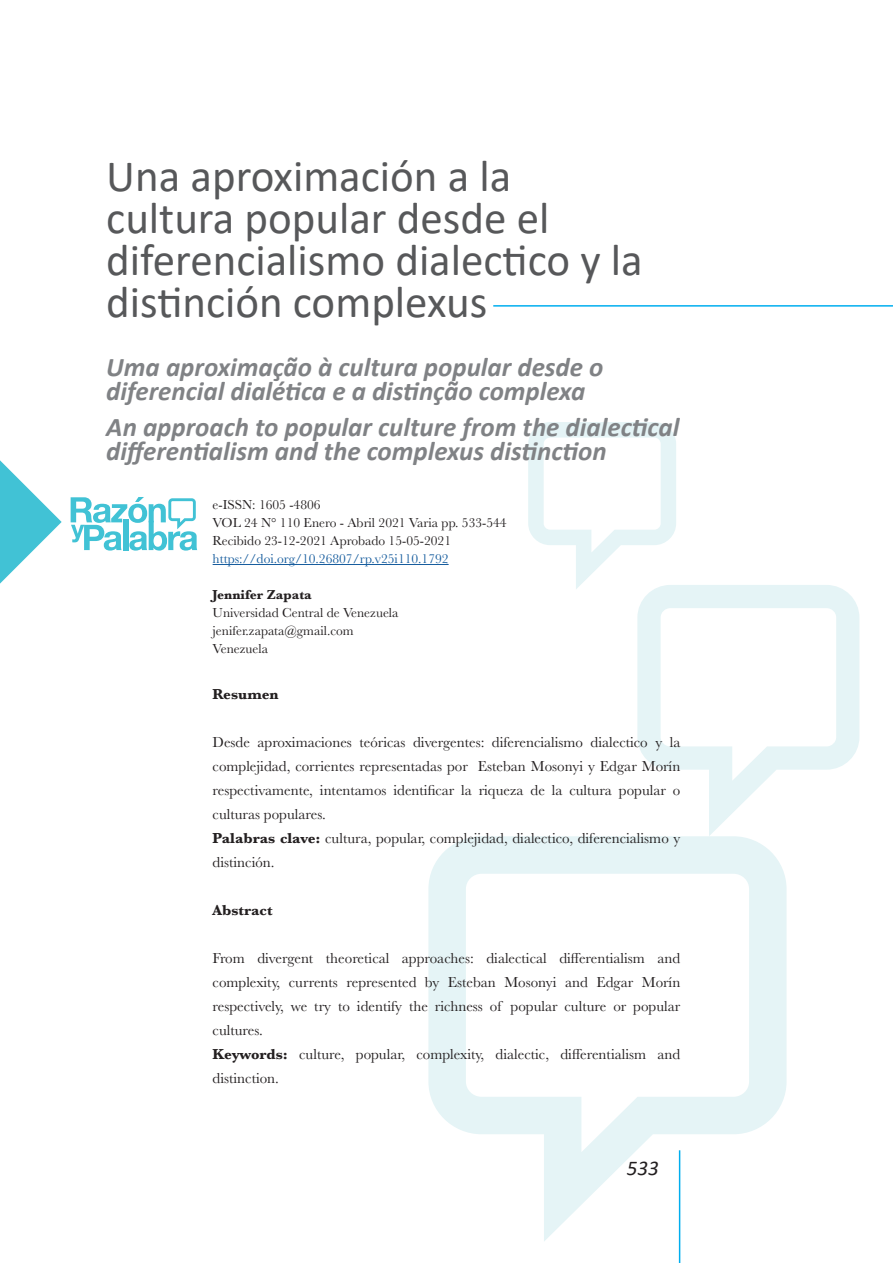
<style>
.page{position:relative;width:893px;height:1263px;background:#fff}
.page>*{position:absolute;margin:0;border:0;box-sizing:border-box;transform-origin:0 0}
.t1{font:45px/42px "Calibri";color:#57585a}
.t2{font:italic 700 27px/24px "Calibri";color:#808285}
.t3{font:italic 21px "Calibri";color:#231f20}
.Resumen{font:15px/24px "Baskerville";color:#231f20;text-align:justify}
.Resumen-2{font:700 15px "Baskerville";color:#231f20}
.t4{font:13.5px "Baskerville";color:#231f20}
.t5{font:13.5px "Baskerville";color:#175d9e}
.t6{font:700 13.5px "Baskerville";color:#231f20}
.s1{font-weight:700}
</style>
<div class="page">
<hr style="left:679px;top:1150px;width:1px;height:113px;background:#00aeef">
<svg style="left:428px;top:836px;width:358px;height:406px"></svg>
<svg style="left:637px;top:585px;width:222px;height:251px"></svg>
<svg style="left:528px;top:422px;width:148px;height:167px"></svg>
<hr style="left:213px;top:564px;width:236px;height:1px;background:#175d9e">
<svg style="left:71px;top:497px;width:126px;height:54px"></svg>
<svg style="left:0;top:460px;width:62px;height:124px"></svg>
<hr style="left:493px;top:305px;width:400px;height:2px;background:#00aeef">
<h1 class="t1" style="left:106px;top:154px;width:538px">Una aproximación a la cultura popular desde el diferencialismo dialectico y la distinción complexus</h1>
<h2 class="t2" style="left:106px;top:354px;width:499px">Uma aproximação à cultura popular desde o diferencial dialética e a distinção complexa</h2>
<h2 class="t2" style="left:106px;top:414px;width:575px">An approach to popular culture from the dialectical differentialism and the complexus distinction</h2>
<h5 class="t4" style="left:213px;top:496px;width:110px">e-ISSN: 1605 -4806</h5>
<h5 class="t4" style="left:213px;top:514px;width:296px">VOL 24 N° 110 Enero - Abril 2021 Varia pp. 533-544</h5>
<h5 class="t4" style="left:213px;top:532px;width:240px">Recibido 23-12-2021 Aprobado 15-05-2021</h5>
<h5 class="t5" style="left:213px;top:550px;width:237px">https://doi.org/10.26807/rp.v25i110.1792</h5>
<h5 class="t6" style="left:213px;top:585px;width:101px">Jennifer Zapata</h5>
<h5 class="t4" style="left:213px;top:604px;width:187px">Universidad Central de Venezuela</h5>
<h5 class="t4" style="left:213px;top:622px;width:143px">jenifer.zapata@gmail.com</h5>
<h5 class="t4" style="left:213px;top:640px;width:57px">Venezuela</h5>
<p class="Resumen-2" style="left:213px;top:683px;width:67px">Resumen</p>
<p class="Resumen" style="left:213px;top:730px;width:469px">Desde aproximaciones teóricas divergentes: diferencialismo dialectico y la complejidad, corrientes representadas por Esteban Mosonyi y Edgar Morín respectivamente, intentamos identificar la riqueza de la cultura popular o culturas populares.</p>
<p class="Resumen" style="left:213px;top:826px;width:469px"><span class="s1">Palabras clave:</span> cultura, popular, complejidad, dialectico, diferencialismo y distinción.</p>
<p class="Resumen-2" style="left:213px;top:899px;width:61px">Abstract</p>
<p class="Resumen" style="left:213px;top:946px;width:469px">From divergent theoretical approaches: dialectical differentialism and complexity, currents represented by Esteban Mosonyi and Edgar Morín respectively, we try to identify the richness of popular culture or popular cultures.</p>
<p class="Resumen" style="left:213px;top:1042px;width:469px"><span class="s1">Keywords:</span> culture, popular, complexity, dialectic, differentialism and distinction.</p>
<h3 class="t3" style="left:627px;top:1153px;width:33px">533</h3>
</div>
